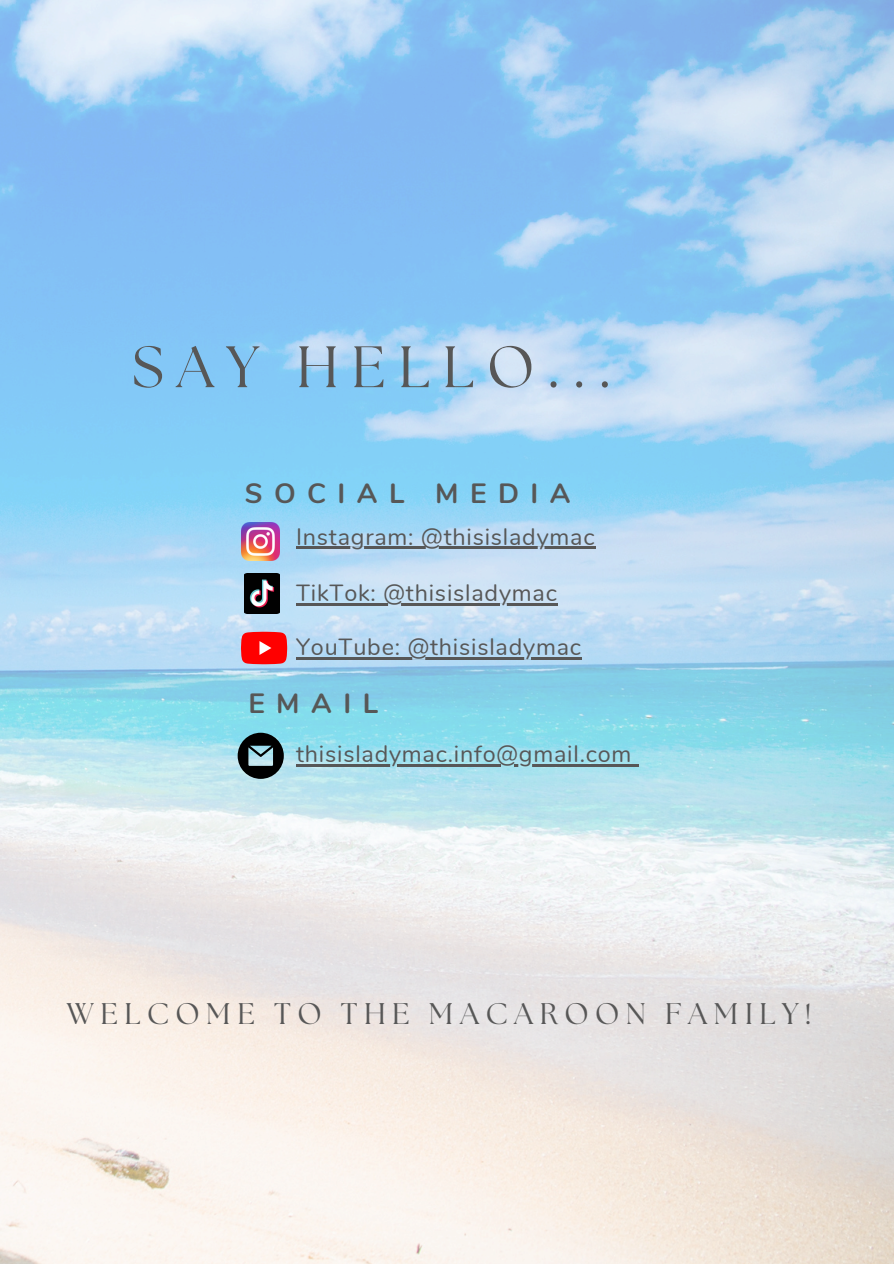
<style>
.page{position:relative;width:894px;height:1264px;background:#fff}
.page>*{position:absolute;margin:0;border:0;box-sizing:border-box;transform-origin:0 0}
.t1{font:58.35px "The Seasons";letter-spacing:.215em;color:#575757}
.t2{font:29.85px "The Seasons";letter-spacing:.215em;color:#575757}
.t3{font:700 27.9px "Nunito";letter-spacing:.415em;color:#575757}
.t4{font:23.4px "Nunito";letter-spacing:.035em;color:#575757}
</style>
<div class="page">
<img style="left:0;top:0;width:893px;height:1263px">
<img style="left:245px;top:574px;width:34px;height:39px">
<svg style="left:241px;top:631px;width:46px;height:33px;background:#f91e20"></svg>
<img style="left:241px;top:522px;width:38px;height:39px">
<svg style="left:237px;top:732px;width:47px;height:47px;background:#4a6268"></svg>
<hr style="left:296px;top:547px;width:299px;height:2px;background:#575757">
<hr style="left:296px;top:764px;width:336px;height:2px;background:#575757">
<svg style="left:632px;top:764px;width:7px;height:2px"></svg>
<hr style="left:296px;top:603px;width:261px;height:3px;background:#575757">
<hr style="left:296px;top:657px;width:285px;height:2px;background:#575757">
<p class="t1" style="left:132px;top:340px;width:481px">SAY HELLO...</p>
<p class="t3" style="left:245px;top:474px;width:327px">SOCIAL MEDIA</p>
<p class="t4" style="left:296px;top:521px;width:300px">Instagram: @thisisladymac</p>
<h2 class="t4" style="left:296px;top:577px;width:262px">TikTok: @thisisladymac</h2>
<p class="t4" style="left:296px;top:631px;width:286px">YouTube: @thisisladymac</p>
<p class="t3" style="left:248px;top:685px;width:131px">EMAIL</p>
<p class="t4" style="left:296px;top:738px;width:337px">thisisladymac.info@gmail.com</p>
<p class="t2" style="left:67px;top:1000px;width:746px">WELCOME TO THE MACAROON FAMILY!</p>
</div>
